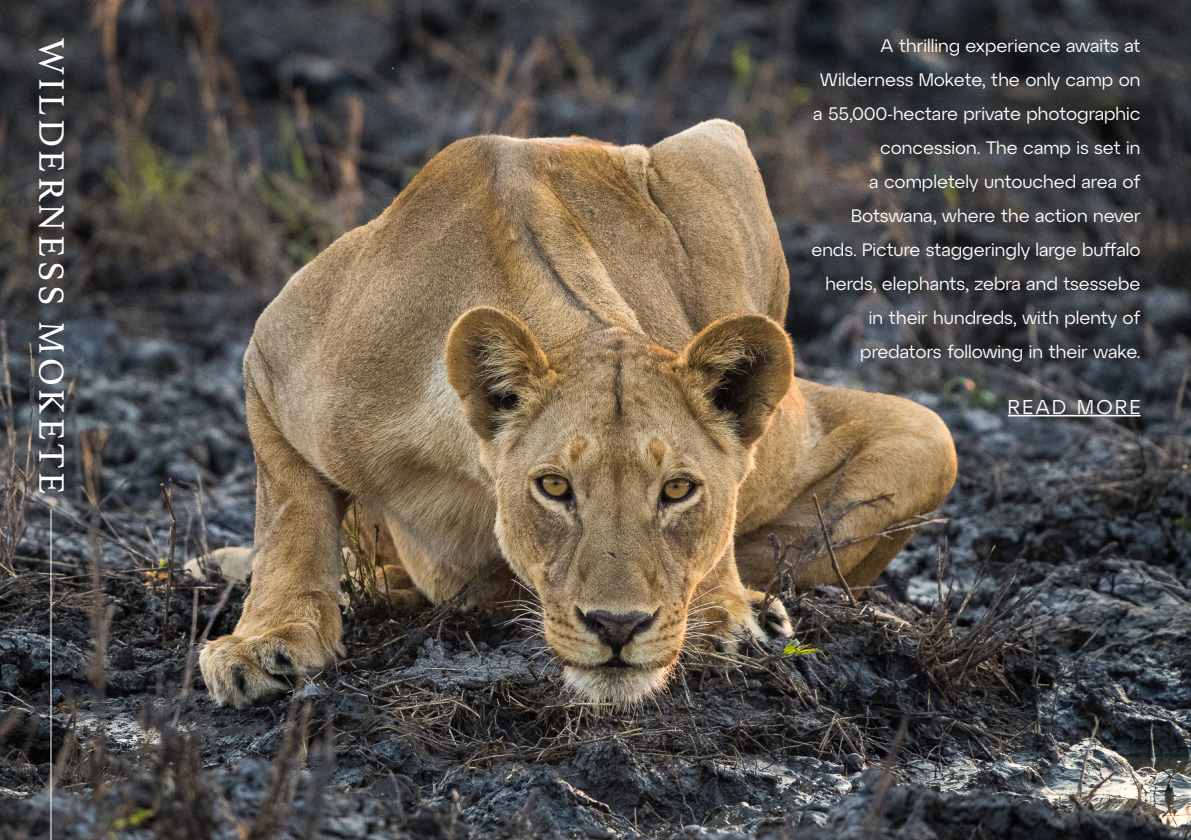
<style>
.page{position:relative;width:1191px;height:840px;background:#fff}
.page>*{position:absolute;margin:0;border:0;box-sizing:border-box;transform-origin:0 0}
.t1{font:37px "Athelas";letter-spacing:.1em;color:#fff}
.t2{font:20px "Atyp";letter-spacing:.12em;color:#fff}
.t3{font:18px/34px "Atyp";color:#fff;text-align:right}
</style>
<div class="page">
<img style="left:0;top:0;width:1191px;height:839px">
<hr style="left:1007px;top:414px;width:133px;height:2px;background:#fff">
<hr style="left:50px;top:509px;width:1px;height:330px;background:#fff">
<p class="t1" style="left:81px;top:38px;width:457px;rotate:90deg">WILDERNESS MOKETE</p>
<p class="t3" style="left:811px;top:27px;width:331px">A thrilling experience awaits at Wilderness Mokete, the only camp on a 55,000-hectare private photographic concession. The camp is set in<br>a completely untouched area of Botswana, where the action never ends. Picture staggeringly large buffalo herds, elephants, zebra and tsessebe in their hundreds, with plenty of predators following in their wake.</p>
<p class="t2" style="left:1007px;top:392px;width:134px">READ MORE</p>
</div>
